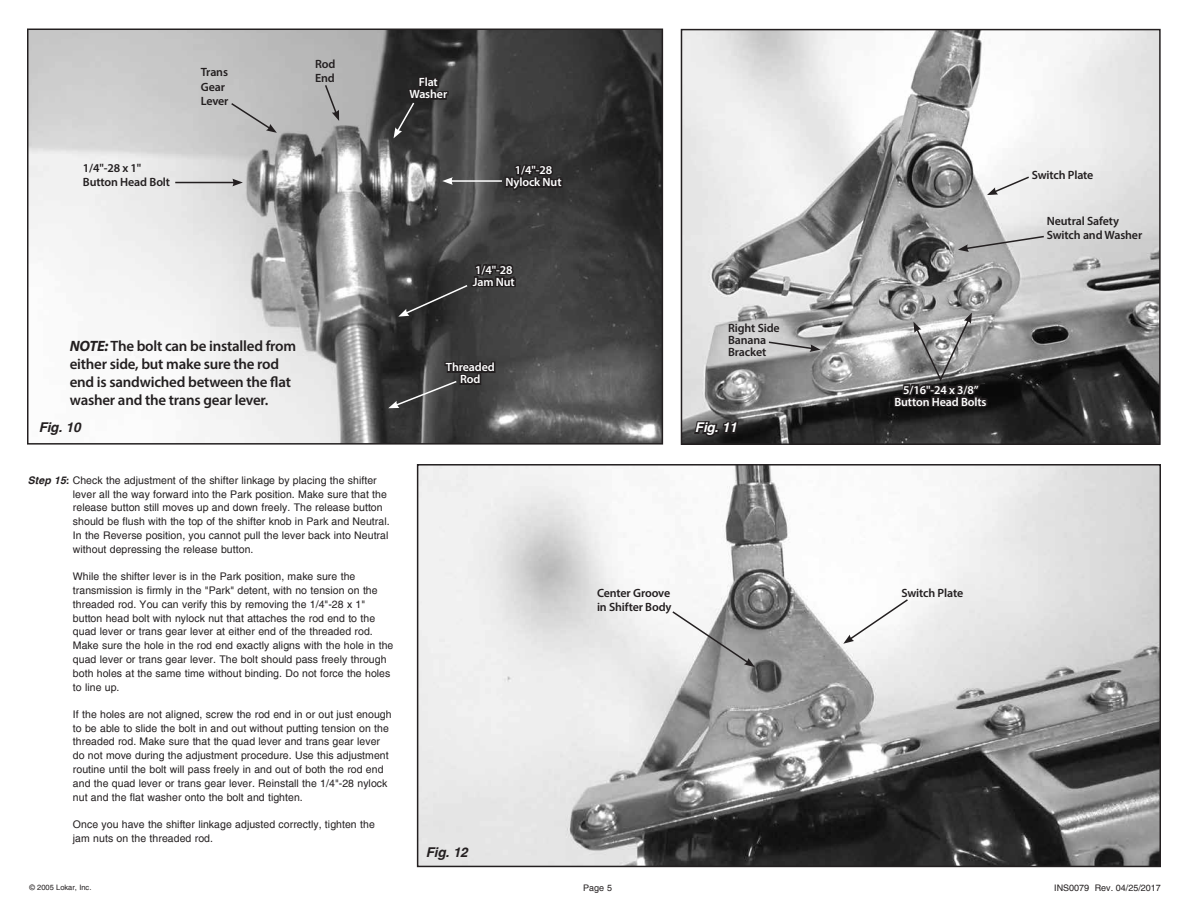
<style>
.page{position:relative;width:1188px;height:918px;background:#fff}
.page>*{position:absolute;margin:0;border:0;box-sizing:border-box;transform-origin:0 0}
.t1{font:600 15px/18px "Myriad Pro";letter-spacing:-.015em;color:#231f20}
.t2{font:italic 700 13.5px "Helvetica";letter-spacing:-.015em;color:#231f20}
.t3{font:italic 700 13.5px "Helvetica";color:#fff}
.t4{font:600 12px/14.4px "Myriad Pro";letter-spacing:-.01em;color:#231f20}
.t5{font:600 12px/12px "Myriad Pro";letter-spacing:-.01em;color:#fff;text-align:center}
.t6{font:10.5px/13.8px "Helvetica";letter-spacing:.005em;color:#231f20}
.t7{font:9px "Helvetica";color:#231f20}
.t8{font:7.5px "Helvetica";color:#231f20}
.s1{font-weight:700;font-style:italic}
</style>
<div class="page">
<img style="left:684px;top:32px;width:474px;height:410px">
<div style="left:681px;top:29px;width:480px;height:416px;border:2px solid #231f20"></div>
<img style="left:30px;top:32px;width:630px;height:410px">
<div style="left:27px;top:29px;width:636px;height:416px;border:2px solid #231f20"></div>
<img style="left:420px;top:467px;width:738px;height:397px">
<div style="left:417px;top:464px;width:744px;height:403px;border:2px solid #231f20"></div>
<svg style="left:692px;top:420px;width:48px;height:19px"></svg>
<svg style="left:503px;top:155px;width:61px;height:54px;background:#313031"></svg>
<hr style="left:175px;top:182px;width:60px;height:1px;background:#231f20">
<svg style="left:232px;top:179px;width:11px;height:7px"></svg>
<svg style="left:230px;top:102px;width:47px;height:31px"></svg>
<svg style="left:324px;top:83px;width:15px;height:38px"></svg>
<svg style="left:394px;top:37px;width:56px;height:104px;background:#303030"></svg>
<hr style="left:450px;top:180px;width:52px;height:2px;background:#fff">
<svg style="left:442px;top:177px;width:11px;height:8px"></svg>
<svg style="left:398px;top:244px;width:119px;height:73px;background:#3b3a3a"></svg>
<svg style="left:388px;top:330px;width:109px;height:78px;background:#3a3a3a"></svg>
<svg style="left:987px;top:175px;width:44px;height:20px"></svg>
<svg style="left:958px;top:235px;width:88px;height:17px"></svg>
<svg style="left:767px;top:341px;width:53px;height:11px"></svg>
<svg style="left:892px;top:313px;width:97px;height:106px;background:#717070"></svg>
<svg style="left:671px;top:610px;width:84px;height:57px"></svg>
<svg style="left:843px;top:598px;width:67px;height:46px"></svg>
<p class="t4" style="left:201px;top:65px;width:29px">Trans<br>Gear<br>Lever</p>
<p class="t4" style="left:315px;top:56px;width:22px">Rod<br>End</p>
<p class="t5" style="left:409px;top:76px;width:39px">Flat<br>Washer</p>
<p class="t4" style="left:83px;top:161px;width:89px">1/4"-28 x 1"<br>Button Head Bolt</p>
<p class="t4" style="left:1032px;top:168px;width:63px">Switch Plate</p>
<p class="t5" style="left:505px;top:164px;width:58px">1/4"-28<br>Nylock Nut</p>
<h1 class="t1" style="left:70px;top:337px;width:228px"><span class="s1">NOTE:</span> The bolt can be installed from either side, but make sure the rod end is sandwiched between the flat washer and the trans gear lever.</h1>
<p class="t5" style="left:473px;top:263px;width:43px;text-align:left">1/4"-28<br>Jam Nut</p>
<p class="t5" style="left:446px;top:361px;width:50px">Threaded<br>Rod</p>
<p class="t4" style="left:728px;top:322px;width:53px;line-height:12px">Right Side<br>Banana<br>Bracket</p>
<p class="t2" style="left:39px;top:420px;width:43px">Fig. 10</p>
<p class="t3" style="left:695px;top:420px;width:43px">Fig. 11</p>
<p class="t6" style="left:73px;top:473px;width:318px;text-indent:-45px"><span class="s1">Step 15:</span> Check the adjustment of the shifter linkage by placing the shifter lever all the way forward into the Park position. Make sure that the release button still moves up and down freely. The release button should be flush with the top of the shifter knob in Park and Neutral.<br>In the Reverse position, you cannot pull the lever back into Neutral without depressing the release button.</p>
<p class="t6" style="left:73px;top:570px;width:322px">While the shifter lever is in the Park position, make sure the transmission is firmly in the "Park" detent, with no tension on the threaded rod. You can verify this by removing the 1/4"-28 x 1" button head bolt with nylock nut that attaches the rod end to the quad lever or trans gear lever at either end of the threaded rod.<br>Make sure the hole in the rod end exactly aligns with the hole in the quad lever or trans gear lever. The bolt should pass freely through both holes at the same time without binding. Do not force the holes to line up.</p>
<p class="t6" style="left:73px;top:707px;width:320px">If the holes are not aligned, screw the rod end in or out just enough to be able to slide the bolt in and out without putting tension on the threaded rod. Make sure that the quad lever and trans gear lever do not move during the adjustment procedure. Use this adjustment routine until the bolt will pass freely in and out of both the rod end and the quad lever or trans gear lever. Reinstall the 1/4"-28 nylock nut and the flat washer onto the bolt and tighten.</p>
<p class="t6" style="left:73px;top:817px;width:303px">Once you have the shifter linkage adjusted correctly, tighten the jam nuts on the threaded rod.</p>
<p class="t2" style="left:426px;top:845px;width:43px">Fig. 12</p>
<p class="t4" style="left:597px;top:585px;width:76px">Center Groove in Shifter Body</p>
<p class="t5" style="left:894px;top:383px;width:94px">5/16"-24 x 3/8”<br>Button Head Bolts</p>
<p class="t4" style="left:1047px;top:213px;width:97px">Neutral Safety<br>Switch and Washer</p>
<p class="t4" style="left:901px;top:585px;width:63px">Switch Plate</p>
<p class="t8" style="left:29px;top:883px;width:64px">© 2005 Lokar, Inc.</p>
<p class="t7" style="left:583px;top:883px;width:30px">Page 5</p>
<p class="t7" style="left:1054px;top:883px;width:108px">INS0079 Rev. 04/25/2017</p>
</div>
